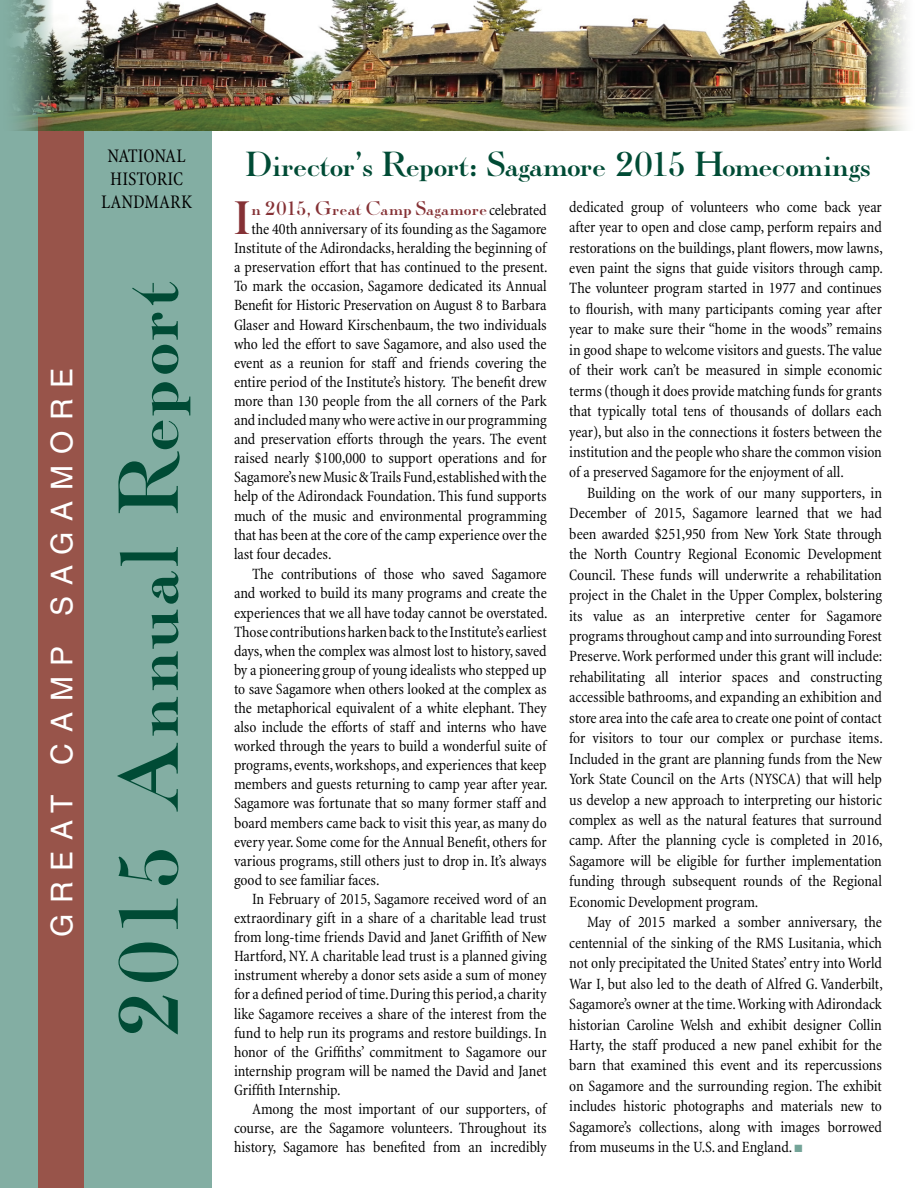
<style>
.page{position:relative;width:918px;height:1188px;background:#fff}
.page>*{position:absolute;margin:0;border:0;box-sizing:border-box;transform-origin:0 0}
.t1{font:84px "Caslon ICG Titling";letter-spacing:.05em;color:#004b35}
.t2{font:46.35px "Caslon ICG Titling";color:#853135}
.t3{font:34.5px "Caslon ICG Titling";letter-spacing:-.02em;color:#004b35}
.t4{font:30px "Helvetica";letter-spacing:.36em;color:#fff}
.t5{font:19.5px "Caslon ICG Titling";letter-spacing:.01em;color:#853135}
.t6{font:condensed 19.5px/23.4px "Minion";color:#000;text-align:center}
.t7{font:condensed 15.9px/19px "Minion";letter-spacing:-.005em;color:#000;text-align:justify}
.s1{font-family:"Minion";font-stretch:condensed;font-size:15.9px;color:#000}
.s2{color:#74a498}
</style>
<div class="page">
<div style="left:0;top:0;width:212px;height:1188px;background:#83aea3"></div>
<div style="left:38px;top:117px;width:45px;height:1071px;background:#98544a"></div>
<img style="left:14px;top:0;width:893px;height:130px">
<p class="t6" style="left:101px;top:144px;width:93px">NATIONAL<br>HISTORIC<br>LANDMARK</p>
<h3 class="t4" style="left:44px;top:937px;width:571px;rotate:-90deg">Great Camp Sag amore</h3>
<h1 class="t1" style="left:99px;top:1038px;width:759px;rotate:-90deg">2015 Annual Report</h1>
<h3 class="t3" style="left:246px;top:144px;width:626px">Director’s Report: Sagamore 2015 Homecomings</h3>
<h2 class="t2" style="left:234px;top:190px;width:17px">I</h2>
<p class="t5" style="left:251px;top:197px;width:297px">n 2015, Great Camp Sagamore <span class="s1">celebrated</span></p>
<p class="t7" style="left:234px;top:220px;width:315px;text-indent:17px">the 40th anniversary of its founding as the Sagamore Institute of the Adirondacks, heralding the beginning of a preservation effort that has continued to the present.<br>To mark the occasion, Sagamore dedicated its Annual Benefit for Historic Preservation on August 8 to Barbara Glaser and Howard Kirschenbaum, the two individuals who led the effort to save Sagamore, and also used the event as a reunion for staff and friends covering the entire period of the Institute’s history. The benefit drew more than 130 people from the all corners of the Park and included many who were active in our programming and preservation efforts through the years. The event raised nearly $100,000 to support operations and for Sagamore’s new Music &amp; Trails Fund, established with the help of the Adirondack Foundation. This fund supports much of the music and environmental programming that has been at the core of the camp experience over the last four decades.</p>
<p class="t7" style="left:234px;top:565px;width:315px;text-indent:18px">The contributions of those who saved Sagamore and worked to build its many programs and create the experiences that we all have today cannot be overstated.<br>Those contributions harken back to the Institute’s earliest days, when the complex was almost lost to history, saved by a pioneering group of young idealists who stepped up to save Sagamore when others looked at the complex as the metaphorical equivalent of a white elephant. They also include the efforts of staff and interns who have worked through the years to build a wonderful suite of programs, events, workshops, and experiences that keep members and guests returning to camp year after year.<br>Sagamore was fortunate that so many former staff and board members came back to visit this year, as many do every year. Some come for the Annual Benefit, others for various programs, still others just to drop in. It’s always good to see familiar faces.</p>
<p class="t7" style="left:234px;top:890px;width:314px;text-indent:18px">In February of 2015, Sagamore received word of an extraordinary gift in a share of a charitable lead trust from long-time friends David and Janet Griffith of New Hartford, NY. A charitable lead trust is a planned giving instrument whereby a donor sets aside a sum of money for a defined period of time. During this period, a charity like Sagamore receives a share of the interest from the fund to help run its programs and restore buildings. In honor of the Griffiths’ commitment to Sagamore our internship program will be named the David and Janet Griffith Internship.</p>
<p class="t7" style="left:234px;top:1100px;width:314px;text-indent:18px">Among the most important of our supporters, of course, are the Sagamore volunteers. Throughout its history, Sagamore has benefited from an incredibly</p>
<p class="t7" style="left:569px;top:197px;width:315px;line-height:20.4px">dedicated group of volunteers who come back year after year to open and close camp, perform repairs and restorations on the buildings, plant flowers, mow lawns, even paint the signs that guide visitors through camp.<br>The volunteer program started in 1977 and continues to flourish, with many participants coming year after year to make sure their “home in the woods” remains in good shape to welcome visitors and guests. The value of their work can’t be measured in simple economic terms (though it does provide matching funds for grants that typically total tens of thousands of dollars each year), but also in the connections it fosters between the institution and the people who share the common vision of a preserved Sagamore for the enjoyment of all.</p>
<p class="t7" style="left:569px;top:483px;width:315px;line-height:20.4px;text-indent:18px">Building on the work of our many supporters, in December of 2015, Sagamore learned that we had been awarded $251,950 from New York State through the North Country Regional Economic Development Council. These funds will underwrite a rehabilitation project in the Chalet in the Upper Complex, bolstering its value as an interpretive center for Sagamore programs throughout camp and into surrounding Forest Preserve. Work performed under this grant will include: rehabilitating all interior spaces and constructing accessible bathrooms, and expanding an exhibition and store area into the cafe area to create one point of contact for visitors to tour our complex or purchase items.<br>Included in the grant are planning funds from the New York State Council on the Arts (NYSCA) that will help us develop a new approach to interpreting our historic complex as well as the natural features that surround camp. After the planning cycle is completed in 2016, Sagamore will be eligible for further implementation funding through subsequent rounds of the Regional Economic Development program.</p>
<p class="t7" style="left:569px;top:912px;width:315px;line-height:20.4px;text-indent:18px">May of 2015 marked a somber anniversary, the centennial of the sinking of the RMS Lusitania, which not only precipitated the United States’ entry into World War I, but also led to the death of Alfred G. Vanderbilt, Sagamore’s owner at the time. Working with Adirondack historian Caroline Welsh and exhibit designer Collin Harty, the staff produced a new panel exhibit for the barn that examined this event and its repercussions on Sagamore and the surrounding region. The exhibit includes historic photographs and materials new to Sagamore’s collections, along with images borrowed from museums in the U.S. and England. <span class="s2">■</span></p>
</div>
